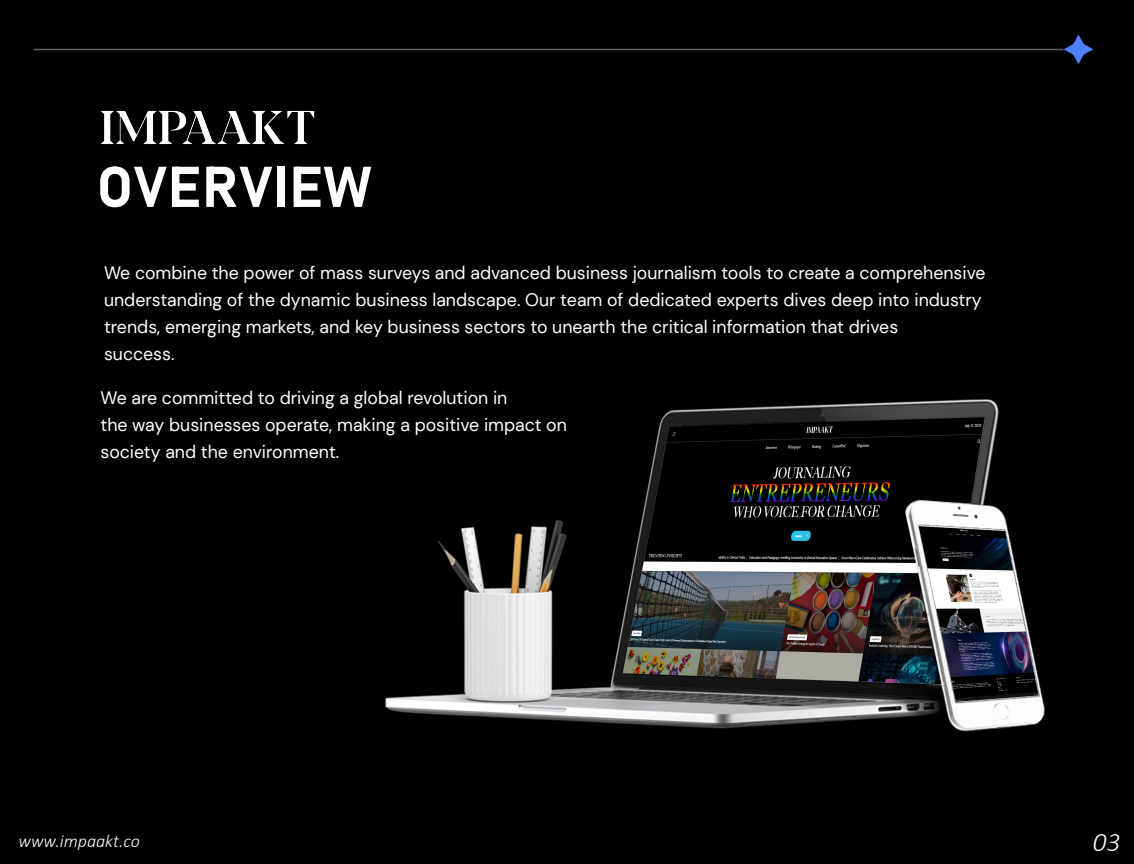
<style>
.page{position:relative;width:1134px;height:864px;background:#000}
.page>*{position:absolute;margin:0;border:0;box-sizing:border-box;transform-origin:0 0}
.t1{font:56.55px "Bahnschrift";letter-spacing:.01em;color:#fff}
.t2{font:italic 300 27px "Calibri";color:#fff}
.t3{font:18px/27px "DM Sans";color:#fff}
.t4{font:italic 300 18px "Calibri";color:#fff}
</style>
<div class="page">
<img style="left:385px;top:399px;width:660px;height:333px">
<img style="left:80px;top:48px;width:254px;height:96px">
<svg style="left:1064px;top:34px;width:29px;height:30px"></svg>
<hr style="left:34px;top:49px;width:1030px;height:1px;background:#606060">
<h1 class="t1" style="left:97px;top:144px;width:276px">OVERVIEW</h1>
<p class="t3" style="left:104px;top:259px;width:883px">We combine the power of mass surveys and advanced business journalism tools to create a comprehensive understanding of the dynamic business landscape. Our team of dedicated experts dives deep into industry trends, emerging markets, and key business sectors to unearth the critical information that drives<br>success.</p>
<p class="t3" style="left:100px;top:384px;width:468px">We are committed to driving a global revolution in<br>the way businesses operate, making a positive impact on society and the environment.</p>
<p class="t4" style="left:18px;top:830px;width:123px">www.impaakt.co</p>
<h2 class="t2" style="left:1093px;top:825px;width:29px">03</h2>
</div>
